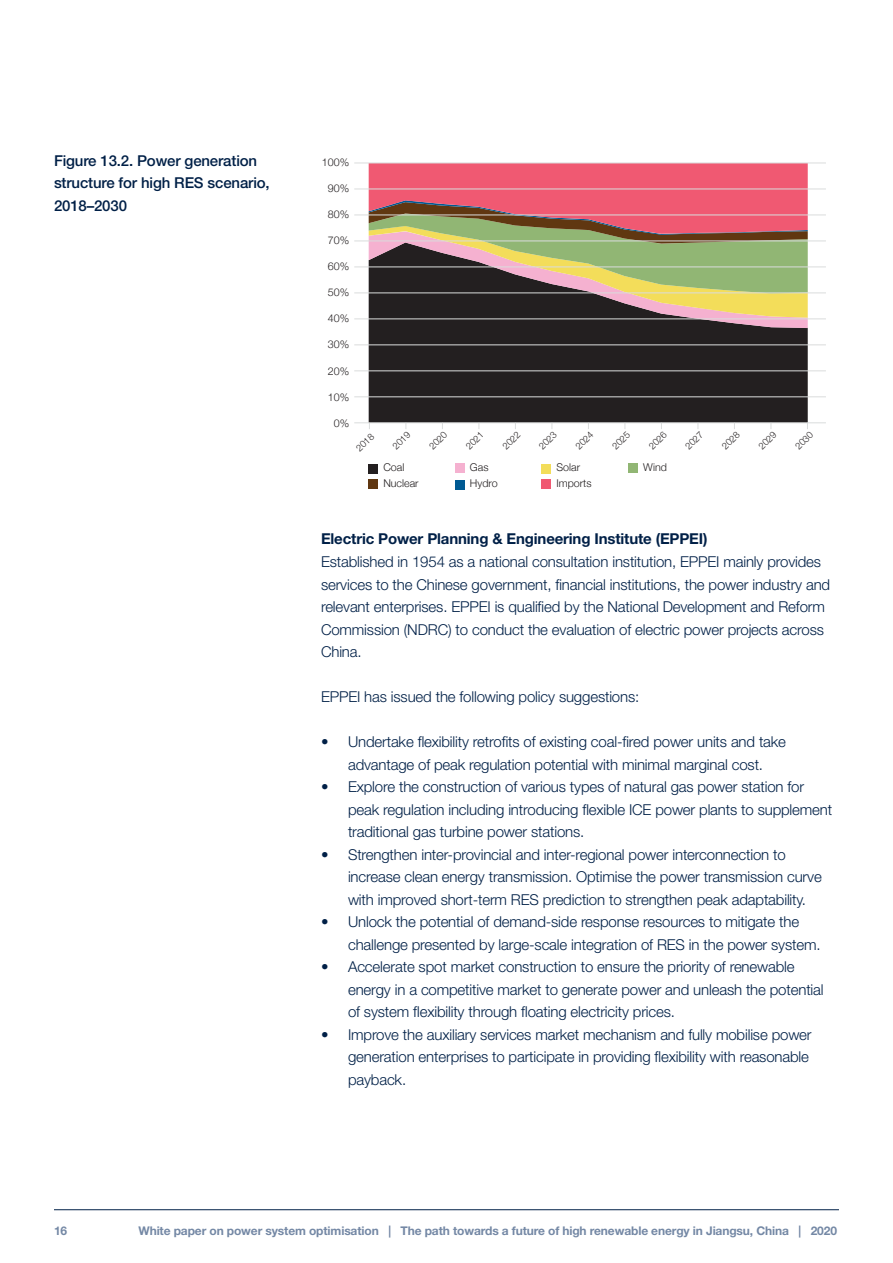
<style>
.page{position:relative;width:893px;height:1263px;background:#fff}
.page>*{position:absolute;margin:0;border:0;box-sizing:border-box;transform-origin:0 0}
.t1{font:300 15px/22.5px "Helvetica Neue LT Std";letter-spacing:-.01em;color:#002047}
.t2{font:500 15px/22.5px "Helvetica Neue LT Std";letter-spacing:-.01em;color:#002047}
.t3{font:700 15px "Helvetica Neue LT Std";letter-spacing:-.01em;color:#002047}
.t4{font:700 12px "Helvetica Neue LT Std";letter-spacing:-.01em;color:#7488a5}
.t5{font:300 10.65px "Helvetica Neue";color:#231f20}
.t6{font:300 9.3px "Helvetica Neue";color:#231f20}
</style>
<div class="page">
<hr style="left:54px;top:1209px;width:785px;height:1px;background:#002047">
<div style="left:369px;top:328px;width:439px;height:95px;background:#231f20"></div>
<svg style="left:369px;top:164px;width:439px;height:164px;background:#a77263"></svg>
<hr style="left:354px;top:241px;width:472px;height:1px;background:#dadcdc">
<hr style="left:354px;top:215px;width:472px;height:1px;background:#dadcdc">
<hr style="left:354px;top:189px;width:472px;height:1px;background:#dadcdc">
<hr style="left:354px;top:371px;width:472px;height:1px;background:#dadcdc">
<hr style="left:354px;top:345px;width:472px;height:1px;background:#dadcdc">
<hr style="left:354px;top:319px;width:472px;height:1px;background:#dadcdc">
<hr style="left:354px;top:397px;width:472px;height:1px;background:#dadcdc">
<hr style="left:354px;top:293px;width:472px;height:1px;background:#dadcdc">
<hr style="left:354px;top:267px;width:472px;height:1px;background:#dadcdc">
<hr style="left:354px;top:423px;width:472px;height:1px;background:#dadcdc">
<hr style="left:354px;top:163px;width:472px;height:1px;background:#dadcdc">
<div style="left:455px;top:464px;width:10px;height:9px;background:#f5b1d0"></div>
<div style="left:628px;top:464px;width:10px;height:9px;background:#91b674"></div>
<div style="left:369px;top:464px;width:9px;height:9px;background:#231f20"></div>
<div style="left:542px;top:464px;width:9px;height:9px;background:#f3dd5a"></div>
<div style="left:369px;top:479px;width:9px;height:10px;background:#603711"></div>
<div style="left:542px;top:479px;width:9px;height:10px;background:#f05972"></div>
<div style="left:455px;top:480px;width:10px;height:9px;background:#005a93"></div>
<p class="t2" style="left:54px;top:149px;width:217px">Figure 13.2. Power generation structure for high RES scenario,<br>2018–2030</p>
<p class="t5" style="left:322px;top:153px;width:29px">100%</p>
<p class="t5" style="left:328px;top:179px;width:23px">90%</p>
<p class="t5" style="left:328px;top:205px;width:23px">80%</p>
<p class="t5" style="left:328px;top:232px;width:23px">70%</p>
<p class="t5" style="left:328px;top:258px;width:23px">60%</p>
<p class="t5" style="left:328px;top:284px;width:23px">50%</p>
<p class="t5" style="left:328px;top:310px;width:23px">40%</p>
<p class="t5" style="left:328px;top:336px;width:23px">30%</p>
<p class="t5" style="left:328px;top:362px;width:23px">20%</p>
<p class="t5" style="left:328px;top:388px;width:23px">10%</p>
<p class="t5" style="left:334px;top:414px;width:17px">0%</p>
<p class="t6" style="left:352px;top:444px;width:22px;rotate:-43deg">2018</p>
<p class="t6" style="left:389px;top:442px;width:22px;rotate:-45deg">2019</p>
<p class="t6" style="left:426px;top:442px;width:22px;rotate:-45deg">2020</p>
<p class="t6" style="left:462px;top:442px;width:22px;rotate:-45deg">2021</p>
<p class="t6" style="left:499px;top:442px;width:22px;rotate:-45deg">2022</p>
<p class="t6" style="left:535px;top:442px;width:22px;rotate:-45deg">2023</p>
<p class="t6" style="left:572px;top:442px;width:22px;rotate:-45deg">2024</p>
<p class="t6" style="left:608px;top:442px;width:22px;rotate:-45deg">2025</p>
<p class="t6" style="left:645px;top:442px;width:22px;rotate:-45deg">2026</p>
<p class="t6" style="left:682px;top:442px;width:22px;rotate:-45deg">2027</p>
<p class="t6" style="left:718px;top:442px;width:22px;rotate:-45deg">2028</p>
<p class="t6" style="left:755px;top:442px;width:22px;rotate:-45deg">2029</p>
<p class="t6" style="left:791px;top:442px;width:22px;rotate:-45deg">2030</p>
<p class="t5" style="left:383px;top:459px;width:23px">Coal</p>
<p class="t5" style="left:470px;top:459px;width:20px">Gas</p>
<p class="t5" style="left:556px;top:459px;width:25px">Solar</p>
<p class="t5" style="left:643px;top:459px;width:25px">Wind</p>
<p class="t5" style="left:383px;top:475px;width:37px">Nuclear</p>
<p class="t5" style="left:470px;top:475px;width:29px">Hydro</p>
<p class="t5" style="left:556px;top:475px;width:37px">Imports</p>
<p class="t3" style="left:321px;top:530px;width:388px">Electric Power Planning &amp; Engineering Institute (EPPEI)</p>
<p class="t1" style="left:321px;top:550px;width:511px">Established in 1954 as a national consultation institution, EPPEI mainly provides services to the Chinese government, financial institutions, the power industry and relevant enterprises. EPPEI is qualified by the National Development and Reform Commission (NDRC) to conduct the evaluation of electric power projects across China.</p>
<p class="t1" style="left:321px;top:685px;width:320px">EPPEI has issued the following policy suggestions:</p>
<p class="t1" style="left:321px;top:730px;width:467px;text-align:center">• Undertake flexibility retrofits of existing coal-fired power units and take advantage of peak regulation potential with minimal marginal cost.</p>
<p class="t1" style="left:348px;top:775px;width:486px;text-indent:-27px">• Explore the construction of various types of natural gas power station for peak regulation including introducing flexible ICE power plants to supplement traditional gas turbine power stations.</p>
<p class="t1" style="left:348px;top:843px;width:475px;text-indent:-27px">• Strengthen inter-provincial and inter-regional power interconnection to increase clean energy transmission. Optimise the power transmission curve with improved short-term RES prediction to strengthen peak adaptability.</p>
<p class="t1" style="left:348px;top:910px;width:474px;text-indent:-27px">• Unlock the potential of demand-side response resources to mitigate the challenge presented by large-scale integration of RES in the power system.</p>
<p class="t1" style="left:348px;top:955px;width:477px;text-indent:-27px">• Accelerate spot market construction to ensure the priority of renewable energy in a competitive market to generate power and unleash the potential of system flexibility through floating electricity prices.</p>
<p class="t1" style="left:348px;top:1023px;width:465px;text-indent:-27px">• Improve the auxiliary services market mechanism and fully mobilise power generation enterprises to participate in providing flexibility with reasonable payback.</p>
<p class="t4" style="left:54px;top:1224px;width:15px">16</p>
<p class="t4" style="left:138px;top:1224px;width:700px">White paper on power system optimisation | The path towards a future of high renewable energy in Jiangsu, China | 2020</p>
</div>
